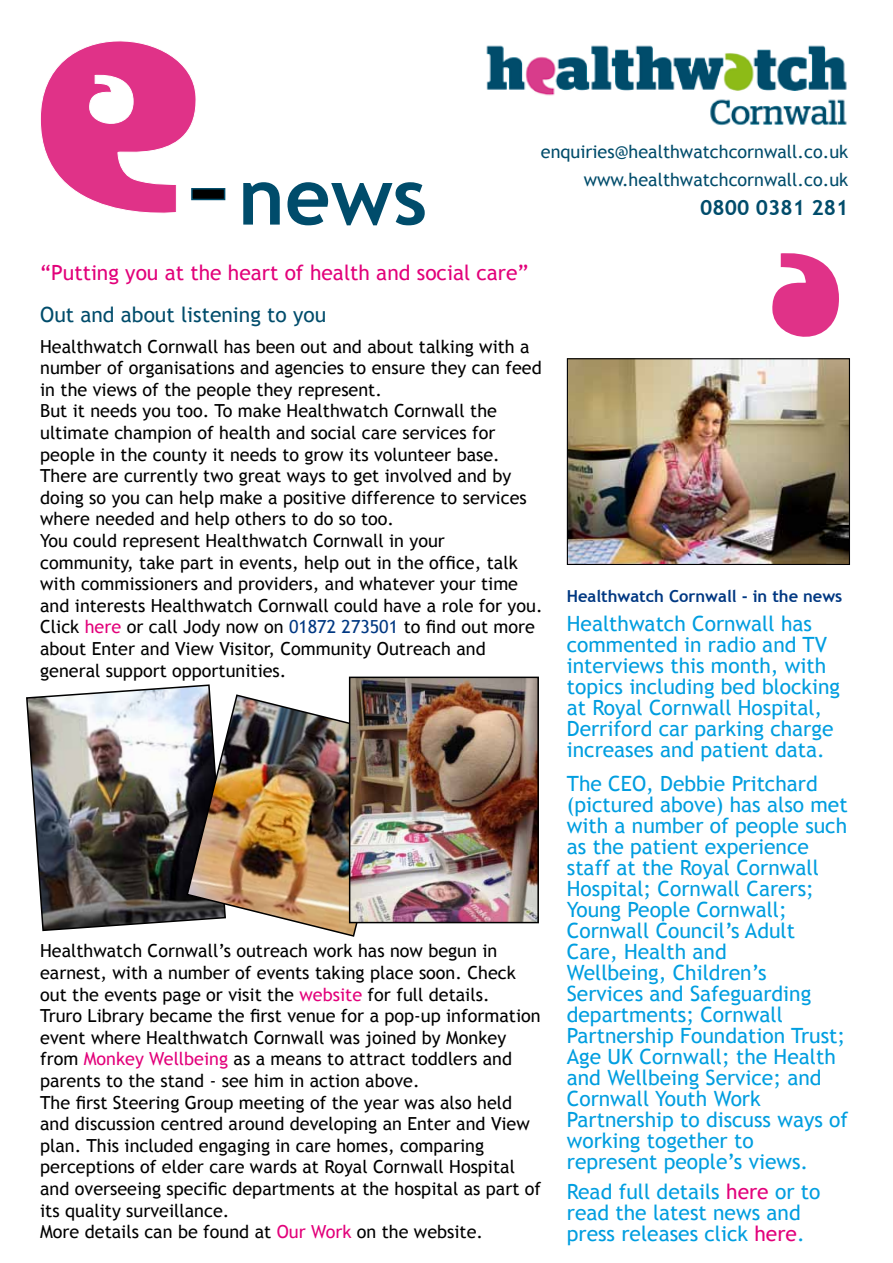
<style>
.page{position:relative;width:893px;height:1263px;background:#fff}
.page>*{position:absolute;margin:0;border:0;box-sizing:border-box;transform-origin:0 0}
.t1{font:700 79.5px "Trebuchet MS";color:#004c6b}
.t2{font:21px/21px "Trebuchet MS";color:#009ee0}
.t3{font:21px "Trebuchet MS";color:#e2007a}
.t4{font:21px "Trebuchet MS";color:#004c6b}
.t5{font:700 21px "Trebuchet MS";color:#004c6b}
.t6{font:18px/21.6px "Trebuchet MS";color:#000}
.t7{font:18px/28.5px "Trebuchet MS";color:#004c6b;text-align:right}
.t8{font:700 16.5px "Trebuchet MS";color:#003882}
.s1{color:#e2007a}
.s2{color:#003882}
</style>
<div class="page">
<svg style="left:40px;top:41px;width:159px;height:173px"></svg>
<div style="left:192px;top:189px;width:33px;height:10px;background:#000"></div>
<div style="left:191px;top:188px;width:34px;height:12px;border:2px solid #004c6b"></div>
<svg style="left:772px;top:253px;width:67px;height:84px"></svg>
<img style="left:486px;top:45px;width:361px;height:81px">
<img style="left:569px;top:360px;width:279px;height:203px">
<div style="left:567px;top:358px;width:283px;height:207px;border:1px solid #000003"></div>
<img style="left:26px;top:684px;width:185px;height:248px">
<img style="left:185px;top:693px;width:220px;height:244px">
<img style="left:352px;top:680px;width:184px;height:240px">
<div style="left:349px;top:677px;width:190px;height:246px;border:2px solid #000"></div>
<p class="t7" style="left:541px;top:137px;width:309px">enquiries@healthwatchcornwall.co.uk www.healthwatchcornwall.co.uk</p>
<p class="t5" style="left:700px;top:194px;width:150px">0800 0381 281</p>
<h1 class="t1" style="left:238px;top:147px;width:191px">news</h1>
<p class="t3" style="left:40px;top:260px;width:490px">“Putting you at the heart of health and social care”</p>
<p class="t4" style="left:40px;top:303px;width:288px">Out and about listening to you</p>
<p class="t6" style="left:40px;top:336px;width:504px">Healthwatch Cornwall has been out and about talking with a number of organisations and agencies to ensure they can feed in the views of the people they represent.<br>But it needs you too. To make Healthwatch Cornwall the ultimate champion of health and social care services for people in the county it needs to grow its volunteer base.<br>There are currently two great ways to get involved and by doing so you can help make a positive difference to services where needed and help others to do so too.<br>You could represent Healthwatch Cornwall in your community, take part in events, help out in the office, talk with commissioners and providers, and whatever your time and interests Healthwatch Cornwall could have a role for you.<br>Click <span class="s1">here</span> or call Jody now on <span class="s2">01872 273501</span> to find out more about Enter and View Visitor, Community Outreach and general support opportunities.</p>
<p class="t8" style="left:567px;top:586px;width:277px">Healthwatch Cornwall - in the news</p>
<p class="t2" style="left:567px;top:614px;width:275px">Healthwatch Cornwall has commented in radio and TV interviews this month, with topics including bed blocking at Royal Cornwall Hospital,<br>Derriford car parking charge increases and patient data.</p>
<p class="t2" style="left:567px;top:773px;width:283px">The CEO, Debbie Pritchard (pictured above) has also met with a number of people such as the patient experience staff at the Royal Cornwall<br>Hospital; Cornwall Carers;<br>Young People Cornwall;<br>Cornwall Council’s Adult<br>Care, Health and<br>Wellbeing, Children’s<br>Services and Safeguarding departments; Cornwall<br>Partnership Foundation Trust;<br>Age UK Cornwall; the Health and Wellbeing Service; and<br>Cornwall Youth Work<br>Partnership to discuss ways of working together to represent people’s views.</p>
<p class="t2" style="left:567px;top:1181px;width:255px">Read full details <span class="s1">here</span> or to read the latest news and press releases click <span class="s1">here</span>.</p>
<p class="t6" style="left:40px;top:940px;width:503px">Healthwatch Cornwall’s outreach work has now begun in earnest, with a number of events taking place soon. Check out the events page or visit the <span class="s1">website</span> for full details.<br>Truro Library became the first venue for a pop-up information event where Healthwatch Cornwall was joined by Monkey from <span class="s1">Monkey Wellbeing</span> as a means to attract toddlers and parents to the stand - see him in action above.<br>The first Steering Group meeting of the year was also held and discussion centred around developing an Enter and View plan. This included engaging in care homes, comparing perceptions of elder care wards at Royal Cornwall Hospital and overseeing specific departments at the hospital as part of its quality surveillance.<br>More details can be found at <span class="s1">Our Work</span> on the website.</p>
</div>
